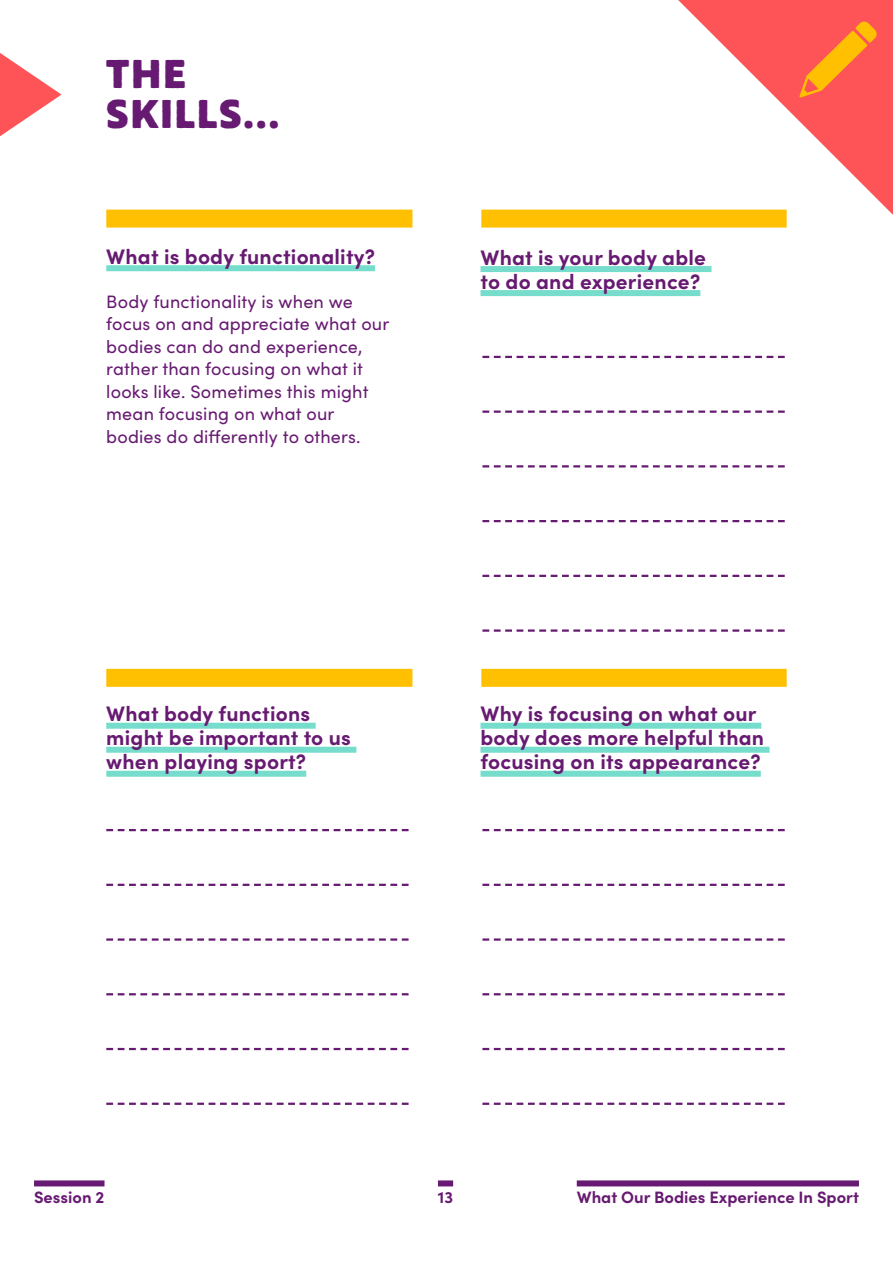
<style>
.page{position:relative;width:893px;height:1263px;background:#fff}
.page>*{position:absolute;margin:0;border:0;box-sizing:border-box;transform-origin:0 0}
.Page_Title_Head{font:900 39px/40.5px "Brother 1816 Printed";letter-spacing:.04em;color:#671a71}
.BODY_Title{font:700 21px/24px "Sofia Pro";letter-spacing:.01em;color:#671a71}
.BODY_Body{font:18px/22.5px "Sofia Pro";letter-spacing:.01em;color:#671a71}
.FOOTER_Nav{font:700 16.5px "Sofia Pro";color:#671a71}
</style>
<div class="page">
<svg style="left:0;top:53px;width:62px;height:83px"></svg>
<svg style="left:678px;top:0;width:215px;height:215px"></svg>
<svg style="left:799px;top:21px;width:78px;height:77px;background:#fe723e"></svg>
<div style="left:480px;top:266px;width:231px;height:6px;background:#76dccc"></div>
<div style="left:480px;top:290px;width:220px;height:6px;background:#76dccc"></div>
<div style="left:106px;top:210px;width:306px;height:18px;background:#ffc002"></div>
<div style="left:481px;top:210px;width:306px;height:18px;background:#ffc002"></div>
<svg style="left:482px;top:410px;width:303px;height:3px"></svg>
<svg style="left:482px;top:356px;width:303px;height:2px"></svg>
<svg style="left:482px;top:465px;width:303px;height:2px"></svg>
<svg style="left:482px;top:520px;width:303px;height:2px"></svg>
<svg style="left:482px;top:575px;width:303px;height:2px"></svg>
<svg style="left:482px;top:629px;width:303px;height:3px"></svg>
<svg style="left:106px;top:884px;width:303px;height:2px"></svg>
<svg style="left:106px;top:829px;width:303px;height:2px"></svg>
<svg style="left:106px;top:938px;width:303px;height:3px"></svg>
<svg style="left:106px;top:993px;width:303px;height:2px"></svg>
<svg style="left:106px;top:1048px;width:303px;height:2px"></svg>
<svg style="left:106px;top:1103px;width:303px;height:2px"></svg>
<svg style="left:482px;top:884px;width:303px;height:2px"></svg>
<svg style="left:482px;top:829px;width:303px;height:2px"></svg>
<svg style="left:482px;top:938px;width:303px;height:3px"></svg>
<svg style="left:482px;top:993px;width:303px;height:2px"></svg>
<svg style="left:482px;top:1048px;width:303px;height:2px"></svg>
<svg style="left:482px;top:1103px;width:303px;height:2px"></svg>
<div style="left:106px;top:723px;width:210px;height:6px;background:#76dccc"></div>
<div style="left:106px;top:747px;width:250px;height:6px;background:#76dccc"></div>
<div style="left:106px;top:771px;width:200px;height:6px;background:#76dccc"></div>
<div style="left:480px;top:723px;width:281px;height:6px;background:#76dccc"></div>
<div style="left:480px;top:747px;width:289px;height:6px;background:#76dccc"></div>
<div style="left:480px;top:771px;width:281px;height:6px;background:#76dccc"></div>
<div style="left:106px;top:669px;width:306px;height:18px;background:#ffc002"></div>
<div style="left:481px;top:669px;width:306px;height:18px;background:#ffc002"></div>
<div style="left:106px;top:265px;width:269px;height:6px;background:#76dccc"></div>
<div style="left:34px;top:1180px;width:71px;height:6px;background:#671a71"></div>
<div style="left:438px;top:1180px;width:15px;height:6px;background:#671a71"></div>
<div style="left:577px;top:1180px;width:282px;height:6px;background:#671a71"></div>
<p class="Page_Title_Head" style="left:106px;top:52px;width:175px">THE<br>SKILLS...</p>
<p class="BODY_Title" style="left:106px;top:243px;width:270px">What is body functionality?</p>
<p class="BODY_Body" style="left:106px;top:289px;width:285px">Body functionality is when we focus on and appreciate what our bodies can do and experience, rather than focusing on what it looks like. Sometimes this might mean focusing on what our bodies do differently to others.</p>
<p class="BODY_Title" style="left:480px;top:244px;width:227px">What is your body able to do and experience?</p>
<p class="BODY_Title" style="left:106px;top:700px;width:246px">What body functions might be important to us when playing sport?</p>
<p class="BODY_Title" style="left:480px;top:700px;width:285px">Why is focusing on what our body does more helpful than focusing on its appearance?</p>
<p class="FOOTER_Nav" style="left:34px;top:1185px;width:72px">Session 2</p>
<p class="FOOTER_Nav" style="left:438px;top:1185px;width:17px">13</p>
<p class="FOOTER_Nav" style="left:577px;top:1185px;width:284px">What Our Bodies Experience In Sport</p>
</div>
